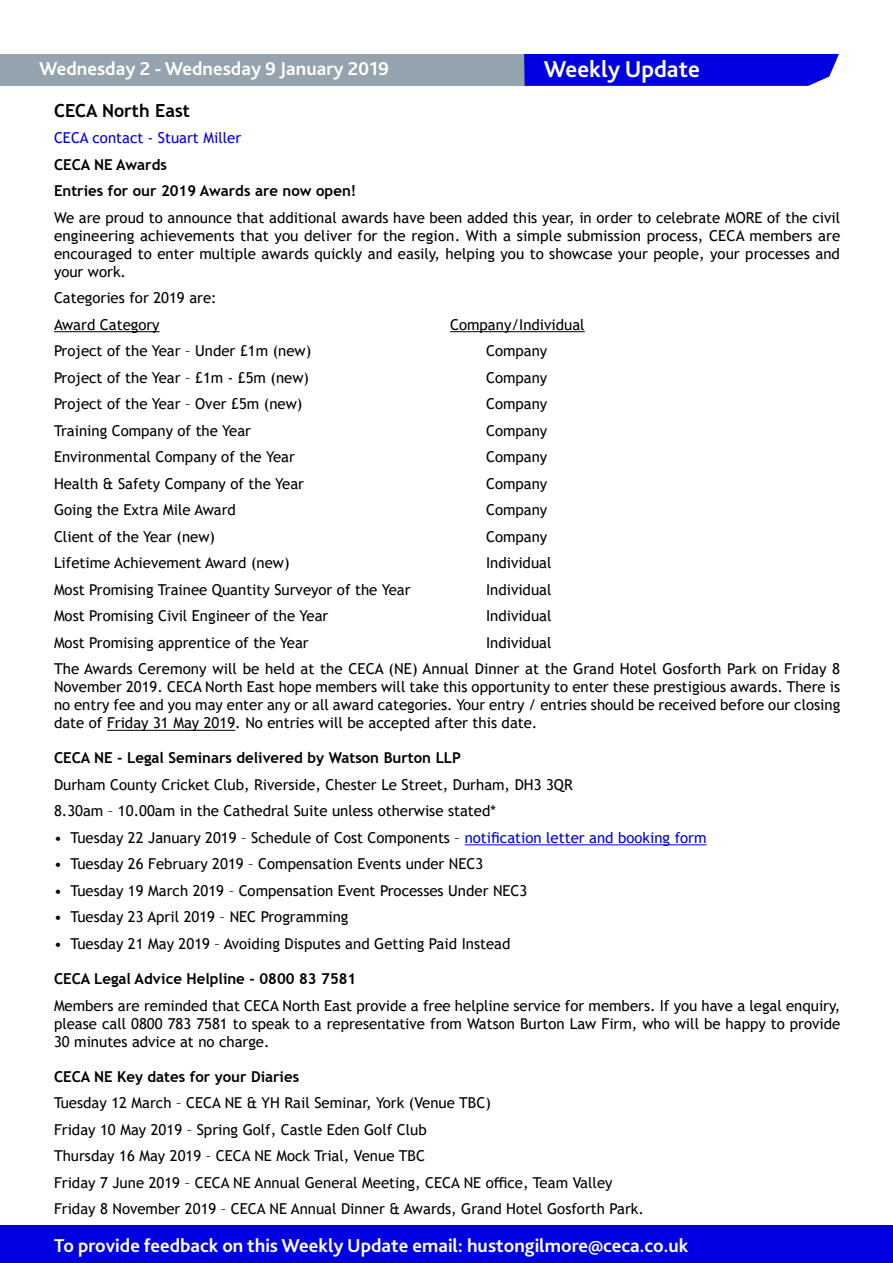
<style>
.page{position:relative;width:893px;height:1263px;background:#fff}
.page>*{position:absolute;margin:0;border:0;box-sizing:border-box;transform-origin:0 0}
.t1{font:700 24px "Bliss";color:#fff}
.t2{font:700 19.5px "Bliss";color:#fff}
.t3{font:700 18px "Trebuchet MS";color:#000}
.t4{font:15px/18px "Trebuchet MS";color:#000}
.t5{font:700 15px/26.5px "Trebuchet MS";color:#000}
.t6{font:15px "Trebuchet MS";color:#0000e1}
.s1{color:#0000e1}
</style>
<div class="page">
<hr style="left:54px;top:331px;width:106px;height:1px;background:#000">
<hr style="left:450px;top:331px;width:135px;height:1px;background:#000">
<hr style="left:107px;top:730px;width:128px;height:1px;background:#000">
<hr style="left:465px;top:844px;width:242px;height:1px;background:#0000e1">
<div style="left:0;top:54px;width:525px;height:32px;background:#94a3ad"></div>
<div style="left:524px;top:54px;width:315px;height:32px;background:#0000e1"></div>
<div style="left:0;top:1225px;width:893px;height:38px;background:#0000e1"></div>
<h2 class="t2" style="left:39px;top:57px;width:351px">Wednesday 2 - Wednesday 9 January 2019</h2>
<h1 class="t1" style="left:544px;top:54px;width:157px">Weekly Update</h1>
<p class="t3" style="left:54px;top:99px;width:137px">CECA North East</p>
<p class="t6" style="left:54px;top:128px;width:189px">CECA contact - Stuart Miller</p>
<p class="t5" style="left:54px;top:151px;width:304px">CECA NE Awards<br>Entries for our 2019 Awards are now open!</p>
<p class="t4" style="left:54px;top:208px;width:788px;text-align:justify">We are proud to announce that additional awards have been added this year, in order to celebrate MORE of the civil engineering achievements that you deliver for the region. With a simple submission process, CECA members are encouraged to enter multiple awards quickly and easily, helping you to showcase your people, your processes and your work.</p>
<p class="t4" style="left:54px;top:285px;width:164px;line-height:26.5px">Categories for 2019 are:<br>Award Category</p>
<p class="t4" style="left:450px;top:315px;width:136px">Company/Individual</p>
<p class="t4" style="left:54px;top:342px;width:259px">Project of the Year – Under £1m (new)</p>
<p class="t4" style="left:486px;top:342px;width:63px">Company</p>
<p class="t4" style="left:54px;top:368px;width:257px">Project of the Year – £1m - £5m (new)</p>
<p class="t4" style="left:486px;top:368px;width:63px">Company</p>
<p class="t4" style="left:54px;top:395px;width:250px">Project of the Year – Over £5m (new)</p>
<p class="t4" style="left:486px;top:395px;width:63px">Company</p>
<p class="t4" style="left:54px;top:421px;width:199px">Training Company of the Year</p>
<p class="t4" style="left:486px;top:421px;width:63px">Company</p>
<p class="t4" style="left:54px;top:448px;width:242px">Environmental Company of the Year</p>
<p class="t4" style="left:486px;top:448px;width:63px">Company</p>
<p class="t4" style="left:54px;top:474px;width:252px">Health &amp; Safety Company of the Year</p>
<p class="t4" style="left:486px;top:474px;width:63px">Company</p>
<p class="t4" style="left:54px;top:501px;width:183px">Going the Extra Mile Award</p>
<p class="t4" style="left:486px;top:501px;width:63px">Company</p>
<p class="t4" style="left:54px;top:527px;width:163px">Client of the Year (new)</p>
<p class="t4" style="left:486px;top:527px;width:63px">Company</p>
<p class="t4" style="left:54px;top:554px;width:237px">Lifetime Achievement Award (new)</p>
<p class="t4" style="left:486px;top:554px;width:67px">Individual</p>
<p class="t4" style="left:54px;top:580px;width:358px">Most Promising Trainee Quantity Surveyor of the Year</p>
<p class="t4" style="left:486px;top:580px;width:67px">Individual</p>
<p class="t4" style="left:54px;top:607px;width:276px">Most Promising Civil Engineer of the Year</p>
<p class="t4" style="left:486px;top:607px;width:67px">Individual</p>
<p class="t4" style="left:54px;top:633px;width:256px">Most Promising apprentice of the Year</p>
<p class="t4" style="left:54px;top:629px;width:788px;line-height:26.5px;text-indent:432px">Individual<br>The Awards Ceremony will be held at the CECA (NE) Annual Dinner at the Grand Hotel Gosforth Park on Friday 8</p>
<p class="t4" style="left:54px;top:678px;width:788px;text-align:justify">November 2019. CECA North East hope members will take this opportunity to enter these prestigious awards. There is no entry fee and you may enter any or all award categories. Your entry / entries should be received before our closing date of Friday 31 May 2019. No entries will be accepted after this date.</p>
<p class="t5" style="left:54px;top:745px;width:409px">CECA NE - Legal Seminars delivered by Watson Burton LLP</p>
<p class="t4" style="left:54px;top:771px;width:520px;line-height:26.5px">Durham County Cricket Club, Riverside, Chester Le Street, Durham, DH3 3QR<br>8.30am – 10.00am in the Cathedral Suite unless otherwise stated*</p>
<p class="t4" style="left:54px;top:828px;width:654px">• Tuesday 22 January 2019 – Schedule of Cost Components – <span class="s1">notification letter and booking form</span></p>
<p class="t4" style="left:54px;top:855px;width:431px">• Tuesday 26 February 2019 – Compensation Events under NEC3</p>
<p class="t4" style="left:54px;top:881px;width:475px">• Tuesday 19 March 2019 – Compensation Event Processes Under NEC3</p>
<p class="t4" style="left:54px;top:908px;width:296px">• Tuesday 23 April 2019 – NEC Programming</p>
<p class="t4" style="left:54px;top:934px;width:458px">• Tuesday 21 May 2019 – Avoiding Disputes and Getting Paid Instead</p>
<p class="t5" style="left:54px;top:965px;width:304px">CECA Legal Advice Helpline - 0800 83 7581</p>
<p class="t4" style="left:54px;top:996px;width:788px;text-align:justify">Members are reminded that CECA North East provide a free helpline service for members. If you have a legal enquiry, please call 0800 783 7581 to speak to a representative from Watson Burton Law Firm, who will be happy to provide 30 minutes advice at no charge.</p>
<p class="t5" style="left:54px;top:1063px;width:247px">CECA NE Key dates for your Diaries</p>
<p class="t4" style="left:54px;top:1089px;width:591px;line-height:26.5px">Tuesday 12 March – CECA NE &amp; YH Rail Seminar, York (Venue TBC)<br>Friday 10 May 2019 – Spring Golf, Castle Eden Golf Club<br>Thursday 16 May 2019 – CECA NE Mock Trial, Venue TBC<br>Friday 7 June 2019 – CECA NE Annual General Meeting, CECA NE office, Team Valley Friday 8 November 2019 – CECA NE Annual Dinner &amp; Awards, Grand Hotel Gosforth Park.</p>
<h2 class="t2" style="left:54px;top:1233px;width:636px">To provide feedback on this Weekly Update email: hustongilmore@ceca.co.uk</h2>
</div>
